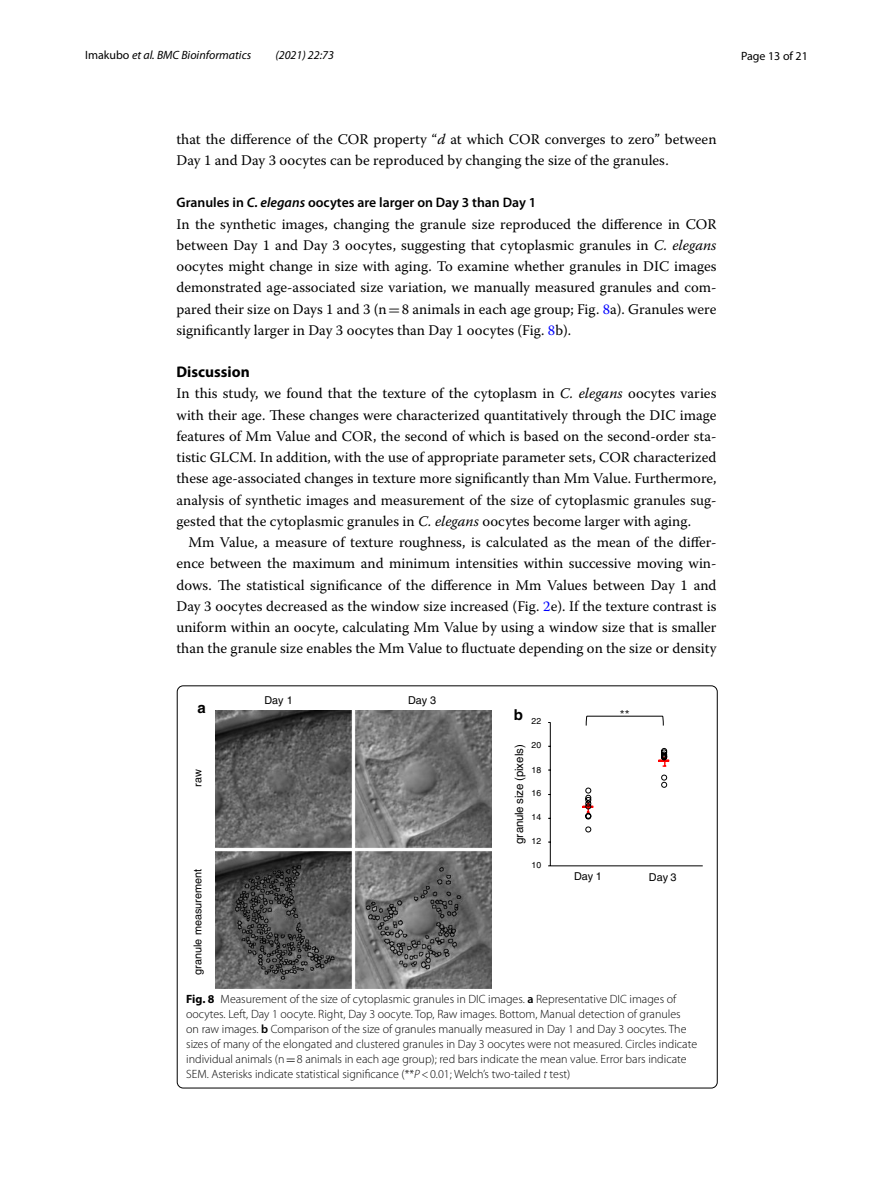
<style>
.page{position:relative;width:893px;height:1187px;background:#fff}
.page>*{position:absolute;margin:0;border:0;box-sizing:border-box;transform-origin:0 0}
.t1{font:700 15.45px "Myriad Pro";color:#000}
.t2{font:15px "Helvetica Bold 10";color:#000}
.t3{font:14.7px/21.3px "Warnock Pro";color:#000;text-align:justify}
.t4{font:600 13.8px "Myriad Pro";color:#000}
.t5{font:12.45px "Helvetica 18";color:#222}
.t6{font:300 12px/15px "Myriad Pro";color:#000}
.t7{font:italic 12px "Myriad Pro";color:#000}
.t8{font:12px "Myriad Pro";color:#000}
.t9{font:11.4px "Helvetica 18";letter-spacing:-.01em;color:#000}
.t10{font:10.8px "Helvetica 18";color:#000}
.t11{font:8.7px "Helvetica 18";letter-spacing:.025em;color:#000}
.s1{font-style:normal}
.s2{font-style:italic}
.s3{font-family:"MTSY"}
.s4{color:#00f}
.s5{font-weight:700}
.s6{font-weight:600}
.s7{font-family:"MTSY";font-weight:400}
</style>
<div class="page">
<img style="left:215px;top:710px;width:277px;height:278px">
<hr style="left:550px;top:722px;width:1px;height:143px;background:#000">
<hr style="left:550px;top:865px;width:152px;height:1px;background:#000">
<svg style="left:582px;top:748px;width:87px;height:84px"></svg>
<svg style="left:585px;top:715px;width:79px;height:11px"></svg>
<p class="t7" style="left:85px;top:48px;width:168px"><span class="s1">Imakubo</span> et al. BMC Bioinformatics</p>
<p class="t7" style="left:275px;top:48px;width:60px">(2021) 22:73</p>
<p class="t8" style="left:741px;top:48px;width:68px">Page 13 of 21</p>
<p class="t3" style="left:176px;top:128px;width:542px">that the difference of the COR property “<span class="s2">d</span> at which COR converges to zero” between<br>Day 1 and Day 3 oocytes can be reproduced by changing the size of the granules.</p>
<p class="t4" style="left:176px;top:194px;width:361px">Granules in <span class="s2">C. elegans</span> oocytes are larger on Day 3 than Day 1</p>
<p class="t3" style="left:176px;top:213px;width:542px">In the synthetic images, changing the granule size reproduced the difference in COR between Day 1 and Day 3 oocytes, suggesting that cytoplasmic granules in <span class="s2">C. elegans </span>oocytes might change in size with aging. To examine whether granules in DIC images demonstrated age-associated size variation, we manually measured granules and com&shy;pared their size on Days 1 and 3 (n<span class="s3">=</span>8 animals in each age group; Fig. <span class="s4">8</span>a). Granules were significantly larger in Day 3 oocytes than Day 1 oocytes (Fig. <span class="s4">8</span>b).</p>
<p class="t1" style="left:176px;top:362px;width:75px">Discussion</p>
<p class="t3" style="left:176px;top:383px;width:542px">In this study, we found that the texture of the cytoplasm in <span class="s2">C. elegans</span> oocytes varies with their age. These changes were characterized quantitatively through the DIC image features of Mm Value and COR, the second of which is based on the second-order sta&shy;tistic GLCM. In addition, with the use of appropriate parameter sets, COR characterized these age-associated changes in texture more significantly than Mm Value. Furthermore, analysis of synthetic images and measurement of the size of cytoplasmic granules sug&shy;gested that the cytoplasmic granules in <span class="s2">C. elegans</span> oocytes become larger with aging.</p>
<p class="t3" style="left:176px;top:531px;width:542px;text-indent:12px">Mm Value, a measure of texture roughness, is calculated as the mean of the differ&shy;ence between the maximum and minimum intensities within successive moving win&shy;dows. The statistical significance of the difference in Mm Values between Day 1 and Day 3 oocytes decreased as the window size increased (Fig. <span class="s4">2</span>e). If the texture contrast is uniform within an oocyte, calculating Mm Value by using a window size that is smaller than the granule size enables the Mm Value to fluctuate depending on the size or density</p>
<p class="t10" style="left:264px;top:694px;width:30px">Day 1</p>
<p class="t10" style="left:408px;top:694px;width:30px">Day 3</p>
<p class="t2" style="left:198px;top:699px;width:10px">a</p>
<p class="t2" style="left:514px;top:705px;width:11px">b</p>
<p class="t9" style="left:513px;top:843px;width:101px;rotate:-90deg">granule size (pixels)</p>
<p class="t11" style="left:532px;top:716px;width:11px">22</p>
<p class="t11" style="left:532px;top:740px;width:11px">20</p>
<p class="t11" style="left:532px;top:764px;width:11px">18</p>
<p class="t10" style="left:191px;top:786px;width:19px;rotate:-90deg">raw</p>
<p class="t11" style="left:532px;top:788px;width:11px">16</p>
<p class="t11" style="left:532px;top:812px;width:11px">14</p>
<p class="t11" style="left:532px;top:835px;width:11px">12</p>
<p class="t10" style="left:191px;top:974px;width:107px;rotate:-90deg">granule measurement</p>
<p class="t11" style="left:532px;top:860px;width:11px">10</p>
<p class="t5" style="left:620px;top:707px;width:12px">**</p>
<p class="t10" style="left:574px;top:870px;width:29px">Day 1</p>
<p class="t10" style="left:649px;top:871px;width:29px">Day 3</p>
<p class="t6" style="left:186px;top:991px;width:512px"><span class="s5">Fig. 8</span> Measurement of the size of cytoplasmic granules in DIC images. <span class="s6">a</span> Representative DIC images of oocytes. Left, Day 1 oocyte. Right, Day 3 oocyte. Top, Raw images. Bottom, Manual detection of granules<br>on raw images. <span class="s6">b</span> Comparison of the size of granules manually measured in Day 1 and Day 3 oocytes. The sizes of many of the elongated and clustered granules in Day 3 oocytes were not measured. Circles indicate individual animals (n<span class="s7">=</span>8 animals in each age group); red bars indicate the mean value. Error bars indicate SEM. Asterisks indicate statistical significance (**<span class="s2">P</span>&lt;0.01; Welch’s two-tailed <span class="s2">t</span> test)</p>
</div>
